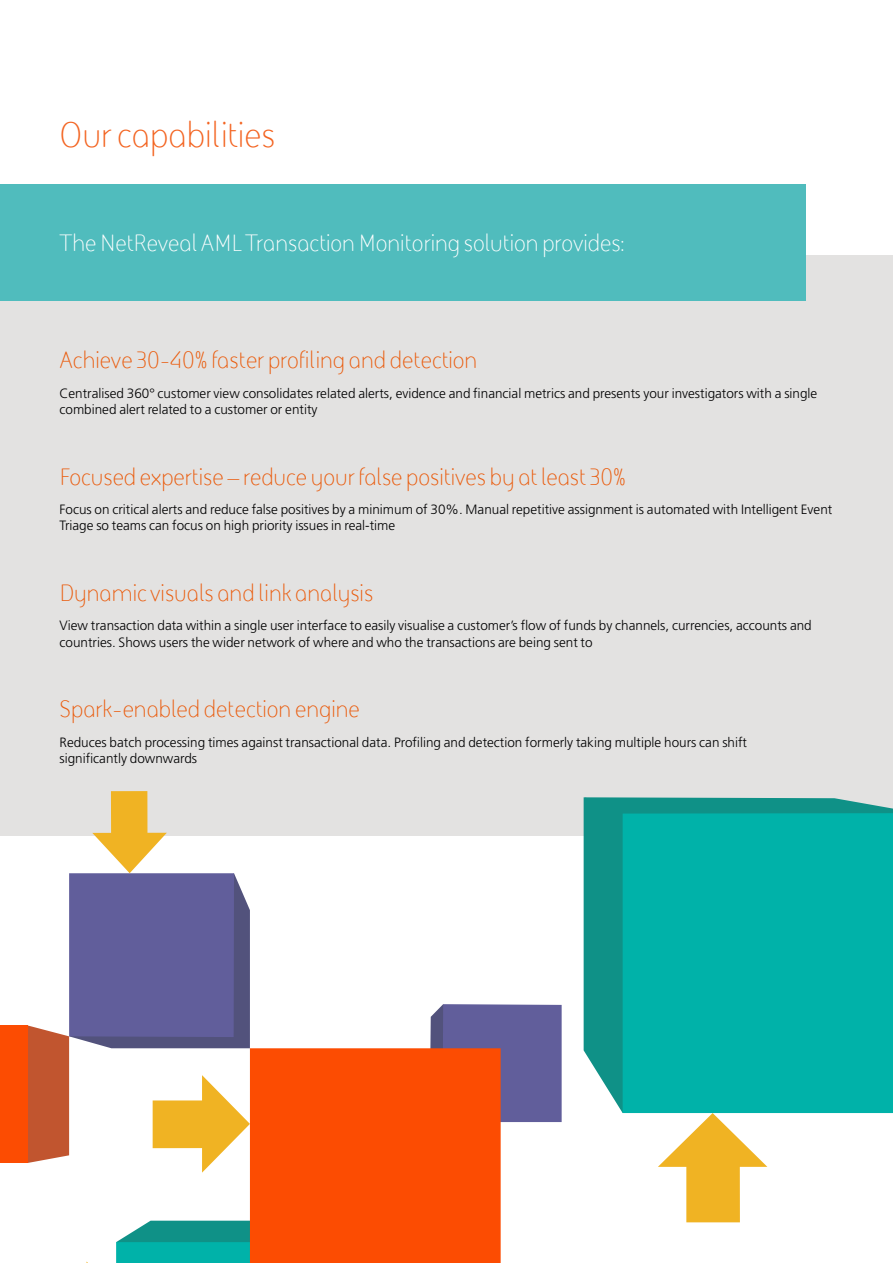
<style>
.page{position:relative;width:893px;height:1263px;background:#fff}
.page>*{position:absolute;margin:0;border:0;box-sizing:border-box;transform-origin:0 0}
.t1{font:36px "BAE Systems";color:#f36421}
.body_9_11_frut_light{font:24px "BAE Systems";color:#ea5b0c}
.body_rev_9_11_frut_l{font:24px "BAE Systems";color:#fff}
.body_9_11_frut_light-2{font:300 13.5px/16.5px "Frutiger LT Std";color:#000001}
</style>
<div class="page">
<div style="left:0;top:255px;width:893px;height:581px;background:#e3e2e1"></div>
<div style="left:0;top:184px;width:806px;height:117px;background:#50bcbd"></div>
<svg style="left:430px;top:1004px;width:132px;height:118px;background:#63609b"></svg>
<div style="left:0;top:1025px;width:28px;height:138px;background:#fc4c02"></div>
<svg style="left:116px;top:1221px;width:134px;height:21px;background:#2d9f96"></svg>
<div style="left:116px;top:1242px;width:165px;height:21px;background:#00b2a9"></div>
<div style="left:250px;top:1048px;width:251px;height:215px;background:#fc4c02"></div>
<svg style="left:28px;top:791px;width:222px;height:381px"></svg>
<svg style="left:584px;top:797px;width:309px;height:425px"></svg>
<p class="t1" style="left:60px;top:111px;width:217px">Our capabilities</p>
<p class="body_rev_9_11_frut_l" style="left:60px;top:227px;width:567px">The NetReveal AML Transaction Monitoring solution provides:</p>
<p class="body_9_11_frut_light" style="left:60px;top:345px;width:419px">Achieve 30-40% faster profiling and detection</p>
<p class="body_9_11_frut_light-2" style="left:60px;top:385px;width:759px">Centralised 360° customer view consolidates related alerts, evidence and financial metrics and presents your investigators with a single combined alert related to a customer or entity</p>
<p class="body_9_11_frut_light" style="left:60px;top:461px;width:568px">Focused expertise – reduce your false positives by at least 30%</p>
<p class="body_9_11_frut_light-2" style="left:60px;top:501px;width:774px">Focus on critical alerts and reduce false positives by a minimum of 30%. Manual repetitive assignment is automated with Intelligent Event<br>Triage so teams can focus on high priority issues in real-time</p>
<p class="body_9_11_frut_light" style="left:60px;top:577px;width:315px">Dynamic visuals and link analysis</p>
<p class="body_9_11_frut_light-2" style="left:60px;top:617px;width:754px">View transaction data within a single user interface to easily visualise a customer’s flow of funds by channels, currencies, accounts and countries. Shows users the wider network of where and who the transactions are being sent to</p>
<p class="body_9_11_frut_light" style="left:60px;top:693px;width:302px">Spark-enabled detection engine</p>
<p class="body_9_11_frut_light-2" style="left:60px;top:734px;width:689px">Reduces batch processing times against transactional data. Profiling and detection formerly taking multiple hours can shift significantly downwards</p>
</div>
